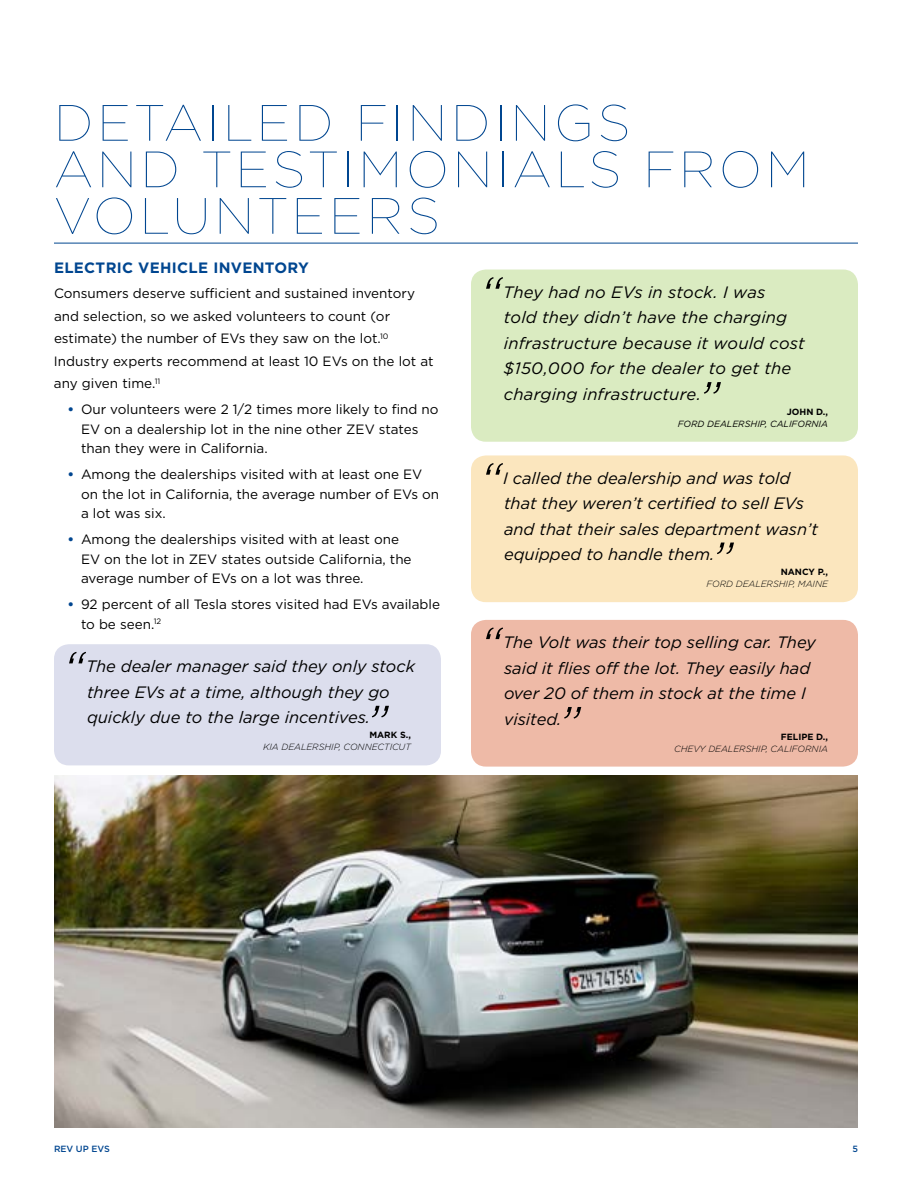
<style>
.page{position:relative;width:918px;height:1188px;background:#fff}
.page>*{position:absolute;margin:0;border:0;box-sizing:border-box;transform-origin:0 0}
.t1{font:100 51px/46.5px "Gotham";letter-spacing:.075em;color:#004690}
.t2{font:italic 16.5px/25.5px "Gotham";color:#000}
.t3{font:700 15px "Gotham";letter-spacing:.02em;color:#004690}
.t4{font:13.5px/19.5px "Gotham";color:#000}
.t5{font:italic 300 9px "Gotham";color:#000}
.t6{font:700 9px "Gotham";color:#000}
.t7{font:italic 9px "Gotham";color:#000}
.t8{font:500 9px "Gotham";color:#004690}
.s1{font-weight:700;color:#004690}
</style>
<div class="page">
<hr style="left:54px;top:243px;width:804px;height:1px;background:#004690">
<div style="left:54px;top:644px;width:387px;height:121px;background:#dcdeed;border-radius:15px"></div>
<svg style="left:69px;top:652px;width:17px;height:11px"></svg>
<svg style="left:372px;top:706px;width:17px;height:11px"></svg>
<div style="left:471px;top:270px;width:387px;height:172px;background:#daebc1;border-radius:15px"></div>
<svg style="left:486px;top:277px;width:17px;height:12px"></svg>
<svg style="left:704px;top:382px;width:17px;height:12px"></svg>
<div style="left:471px;top:455px;width:387px;height:147px;background:#fbe6be;border-radius:15px"></div>
<svg style="left:486px;top:463px;width:17px;height:12px"></svg>
<svg style="left:717px;top:543px;width:17px;height:11px"></svg>
<div style="left:471px;top:620px;width:387px;height:147px;background:#eebaa7;border-radius:15px"></div>
<svg style="left:486px;top:627px;width:17px;height:12px"></svg>
<svg style="left:564px;top:707px;width:17px;height:12px"></svg>
<img style="left:54px;top:775px;width:804px;height:353px">
<h1 class="t1" style="left:54px;top:99px;width:757px">DETAILED FINDINGS<br>AND TESTIMONIALS FROM<br>VOLUNTEERS</h1>
<p class="t3" style="left:54px;top:259px;width:257px">ELECTRIC VEHICLE INVENTORY</p>
<p class="t4" style="left:54px;top:282px;width:381px;line-height:22.5px">Consumers deserve sufficient and sustained inventory and selection, so we asked volunteers to count (or estimate) the number of EVs they saw on the lot.<sup>10<br></sup>Industry experts recommend at least 10 EVs on the lot at any given time.<sup>11</sup></p>
<p class="t4" style="left:81px;top:400px;width:359px;text-indent:-14px"><span class="s1">•</span> Our volunteers were 2 1/2 times more likely to find no<br>EV on a dealership lot in the nine other ZEV states than they were in California.</p>
<p class="t4" style="left:81px;top:465px;width:360px;text-indent:-14px"><span class="s1">•</span> Among the dealerships visited with at least one EV on the lot in California, the average number of EVs on a lot was six.</p>
<p class="t4" style="left:81px;top:530px;width:332px;text-indent:-14px"><span class="s1">•</span> Among the dealerships visited with at least one<br>EV on the lot in ZEV states outside California, the average number of EVs on a lot was three.</p>
<p class="t4" style="left:81px;top:595px;width:361px;text-indent:-14px"><span class="s1">•</span> 92 percent of all Tesla stores visited had EVs available to be seen.<sup>12</sup></p>
<p class="t2" style="left:86px;top:654px;width:330px">The dealer manager said they only stock three EVs at a time, although they go quickly due to the large incentives.</p>
<p class="t6" style="left:369px;top:730px;width:43px">MARK S.,</p>
<p class="t5" style="left:263px;top:742px;width:149px">KIA DEALERSHIP, CONNECTICUT</p>
<p class="t2" style="left:503px;top:279px;width:303px">They had no EVs in stock. I was<br>told they didn’t have the charging infrastructure because it would cost $150,000 for the dealer to get the charging infrastructure.</p>
<p class="t6" style="left:787px;top:406px;width:43px">JOHN D.,</p>
<p class="t7" style="left:678px;top:419px;width:152px">FORD DEALERSHIP, CALIFORNIA</p>
<p class="t2" style="left:503px;top:465px;width:316px">I called the dealership and was told that they weren’t certified to sell EVs and that their sales department wasn’t equipped to handle them.</p>
<p class="t6" style="left:781px;top:567px;width:49px">NANCY P.,</p>
<p class="t5" style="left:706px;top:579px;width:123px">FORD DEALERSHIP, MAINE</p>
<p class="t2" style="left:503px;top:630px;width:314px">The Volt was their top selling car. They said it flies off the lot. They easily had over 20 of them in stock at the time I visited.</p>
<p class="t6" style="left:781px;top:731px;width:49px">FELIPE D.,</p>
<p class="t5" style="left:674px;top:744px;width:155px">CHEVY DEALERSHIP, CALIFORNIA</p>
<p class="t8" style="left:54px;top:1143px;width:57px">REV UP EVS</p>
<p class="t8" style="left:852px;top:1143px;width:7px">5</p>
</div>
